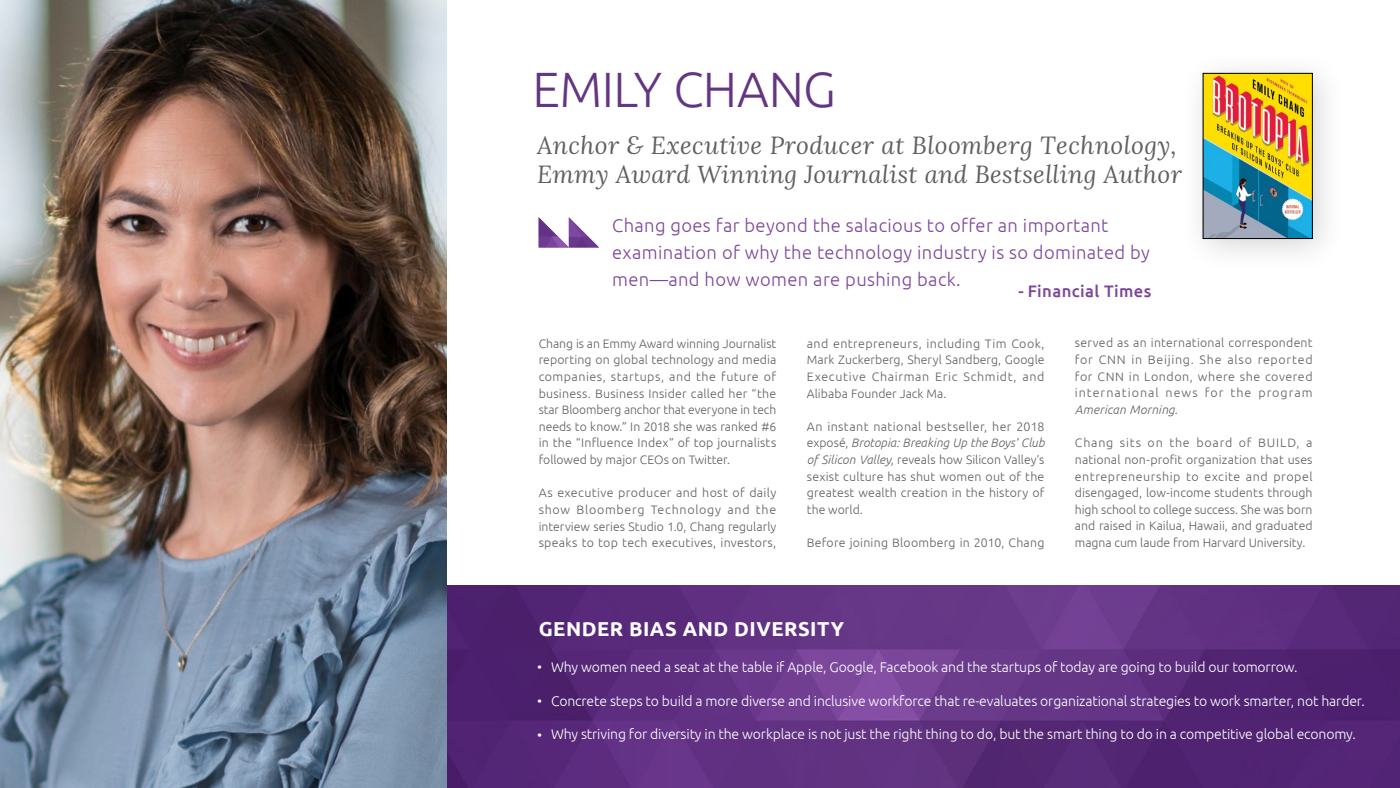
<style>
.page{position:relative;width:1400px;height:788px;background:#fff}
.page>*{position:absolute;margin:0;border:0;box-sizing:border-box;transform-origin:0 0}
.t1{font:300 49.61px "Ubuntu";letter-spacing:-.01em;color:#633582}
.t2{font:italic 24.5px/29.4px "Lora";letter-spacing:.015em;color:#5f6062}
.t3{font:700 20.12px "Ubuntu";letter-spacing:.025em;color:#fff}
.t4{font:300 18.38px/27.1px "Ubuntu";letter-spacing:.02em;color:#7c459b}
.t5{font:500 16.62px "Ubuntu";letter-spacing:.025em;color:#7c459b}
.t6{font:300 14px "Ubuntu";letter-spacing:-.01em;color:#fff}
.t7{font:300 12.25px/16.6px "Ubuntu";letter-spacing:.015em;color:#5f6062;text-align:justify}
.s1{font-style:italic}
</style>
<div class="page">
<svg style="left:539px;top:217px;width:60px;height:30px"></svg>
<img style="left:1px;top:585px;width:1399px;height:203px">
<img style="left:0;top:0;width:447px;height:787px">
<div style="left:1178px;top:49px;width:169px;height:224px;background:#000;opacity:.17"></div>
<img style="left:1205px;top:75px;width:105px;height:161px">
<h1 class="t1" style="left:533px;top:60px;width:305px">EMILY CHANG</h1>
<h2 class="t2" style="left:537px;top:130px;width:646px">Anchor &amp; Executive Producer at Bloomberg Technology,<br>Emmy Award Winning Journalist and Bestselling Author</h2>
<h3 class="t4" style="left:612px;top:211px;width:539px">Chang goes far beyond the salacious to offer an important examination of why the technology industry is so dominated by men—and how women are pushing back.</h3>
<h3 class="t5" style="left:1019px;top:281px;width:134px">- Financial Times</h3>
<p class="t7" style="left:539px;top:334px;width:239px">Chang is an Emmy Award winning Journalist reporting on global technology and media companies, startups, and the future of business. Business Insider called her “the star Bloomberg anchor that everyone in tech needs to know.” In 2018 she was ranked #6 in the “Influence Index” of top journalists followed by major CEOs on Twitter.</p>
<p class="t7" style="left:539px;top:484px;width:239px">As executive producer and host of daily show Bloomberg Technology and the interview series Studio 1.0, Chang regularly speaks to top tech executives, investors,</p>
<p class="t7" style="left:807px;top:334px;width:239px">and entrepreneurs, including Tim Cook, Mark Zuckerberg, Sheryl Sandberg, Google Executive Chairman Eric Schmidt, and Alibaba Founder Jack Ma.</p>
<p class="t7" style="left:807px;top:418px;width:239px">An instant national bestseller, her 2018 exposé, <span class="s1">Brotopia: Breaking Up the Boys’ Club of Silicon Valley</span>, reveals how Silicon Valley’s sexist culture has shut women out of the greatest wealth creation in the history of the world.</p>
<p class="t7" style="left:807px;top:534px;width:239px">Before joining Bloomberg in 2010, Chang</p>
<h3 class="t3" style="left:539px;top:616px;width:307px">GENDER BIAS AND DIVERSITY</h3>
<p class="t7" style="left:1075px;top:334px;width:239px">served as an international correspondent for CNN in Beijing. She also reported for CNN in London, where she covered international news for the program <span class="s1">American Morning</span>.</p>
<p class="t7" style="left:1075px;top:434px;width:239px">Chang sits on the board of BUILD, a national non-profit organization that uses entrepreneurship to excite and propel disengaged, low-income students through high school to college success. She was born and raised in Kailua, Hawaii, and graduated magna cum laude from Harvard University.</p>
<p class="t6" style="left:537px;top:658px;width:7px">•</p>
<p class="t6" style="left:537px;top:692px;width:7px">•</p>
<p class="t6" style="left:537px;top:726px;width:7px">•</p>
<p class="t6" style="left:551px;top:658px;width:748px">Why women need a seat at the table if Apple, Google, Facebook and the startups of today are going to build our tomorrow.</p>
<p class="t6" style="left:551px;top:692px;width:815px">Concrete steps to build a more diverse and inclusive workforce that re-evaluates organizational strategies to work smarter, not harder.</p>
<p class="t6" style="left:551px;top:725px;width:807px">Why striving for diversity in the workplace is not just the right thing to do, but the smart thing to do in a competitive global economy.</p>
</div>
